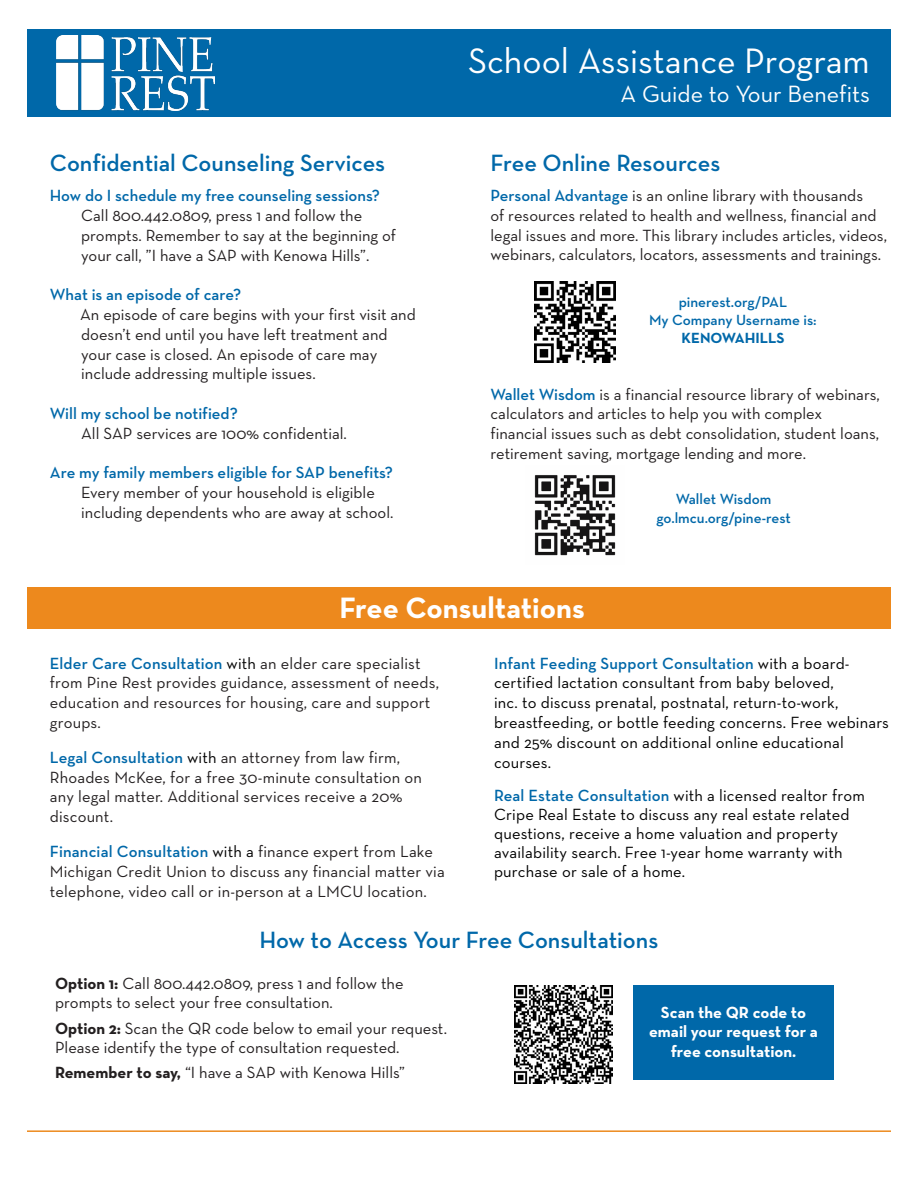
<style>
.page{position:relative;width:918px;height:1188px;background:#fff}
.page>*{position:absolute;margin:0;border:0;box-sizing:border-box;transform-origin:0 0}
.t1{font:36px "Neutra Text";color:#fff}
.body{font:700 30px "Neutra Text";color:#fff}
.body-2{font:600 24px "Neutra Text";color:#0068a9}
.sub{font:600 24px "Neutra Text";color:#0068a9}
.t2{font:24px "Neutra Text";color:#fff}
.sub-2{font:16.5px/19.8px "Neutra Text";color:#231f20}
.sub-3{font:16.5px/19.8px "Neutra Text";letter-spacing:.01em;color:#000}
.sub-4{font:600 16.5px "Neutra Text";color:#0068a9}
.body-3{font:700 16.5px/19.8px "Neutra Text";color:#fff;text-align:center}
.body-4{font:600 15px "Neutra Text";color:#0068a9}
.body-5{font:700 15px "Neutra Text";color:#0068a9}
.s1{font-weight:600;color:#0068a9}
.s2{color:#000}
.s3{font-weight:700}
</style>
<div class="page">
<div style="left:633px;top:986px;width:201px;height:94px;background:#0068a9"></div>
<img style="left:534px;top:475px;width:82px;height:81px">
<div style="left:27px;top:29px;width:864px;height:88px;background:#0068a9"></div>
<img style="left:515px;top:986px;width:98px;height:98px">
<img style="left:534px;top:281px;width:82px;height:82px">
<hr style="left:27px;top:1130px;width:864px;height:2px;background:#ed891d">
<div style="left:27px;top:587px;width:864px;height:41px;background:#ed891d"></div>
<img style="left:57px;top:35px;width:157px;height:76px">
<p class="sub" style="left:50px;top:148px;width:337px">Confidential Counseling Services</p>
<p class="sub-4" style="left:50px;top:186px;width:332px">How do I schedule my free counseling sessions?</p>
<p class="sub-2" style="left:81px;top:205px;width:316px">Call 800.442.0809, press 1 and follow the prompts. Remember to say at the beginning of your call, ”I have a SAP with Kenowa Hills”.</p>
<p class="sub-4" style="left:50px;top:285px;width:193px">What is an episode of care?</p>
<p class="sub-2" style="left:80px;top:304px;width:337px">An episode of care begins with your first visit and doesn’t end until you have left treatment and your case is closed. An episode of care may include addressing multiple issues.</p>
<p class="sub-4" style="left:50px;top:403px;width:189px">Will my school be notified?</p>
<p class="sub-2" style="left:81px;top:423px;width:267px">All SAP services are 100% confidential.</p>
<p class="sub-4" style="left:50px;top:463px;width:345px">Are my family members eligible for SAP benefits?</p>
<p class="sub-2" style="left:81px;top:482px;width:314px">Every member of your household is eligible including dependents who are away at school.</p>
<p class="t1" style="left:468px;top:39px;width:403px">School Assistance Program</p>
<p class="t2" style="left:621px;top:79px;width:251px">A Guide to Your Benefits</p>
<p class="body-2" style="left:491px;top:148px;width:231px">Free Online Resources</p>
<p class="sub-2" style="left:491px;top:185px;width:398px"><span class="s1">Personal Advantage</span> is an online library with thousands<br>of resources related to health and wellness, financial and legal issues and more. This library includes articles, videos, webinars, calculators, locators, assessments and trainings.</p>
<p class="body-4" style="left:679px;top:293px;width:110px">pinerest.org/PAL</p>
<p class="body-4" style="left:649px;top:311px;width:169px">My Company Username is:</p>
<p class="body-5" style="left:681px;top:329px;width:105px">KENOWAHILLS</p>
<p class="sub-2" style="left:491px;top:384px;width:391px"><span class="s1">Wallet Wisdom</span> is a financial resource library of webinars, calculators and articles to help you with complex financial issues such as debt consolidation, student loans, retirement saving, mortgage lending and more.</p>
<p class="body-4" style="left:676px;top:489px;width:97px">Wallet Wisdom</p>
<p class="body-4" style="left:656px;top:509px;width:136px">go.lmcu.org/pine-rest</p>
<p class="body" style="left:339px;top:589px;width:247px">Free Consultations</p>
<p class="sub-2" style="left:50px;top:653px;width:391px"><span class="s1">Elder Care Consultation</span> <span class="s2">with</span> an elder care specialist from Pine Rest provides guidance, assessment of needs, education and resources for housing, care and support groups.</p>
<p class="sub-2" style="left:50px;top:747px;width:374px"><span class="s1">Legal Consultation</span> <span class="s2">with</span> an attorney from law firm, Rhoades McKee, for a free 30-minute consultation on any legal matter. Additional services receive a 20% discount.</p>
<p class="sub-2" style="left:50px;top:841px;width:396px"><span class="s1">Financial Consultation</span> <span class="s2">with a</span> finance expert from Lake<br>Michigan Credit Union to discuss any financial matter via telephone, video call or in-person at a LMCU location.</p>
<p class="sub-3" style="left:494px;top:653px;width:396px"><span class="s1">Infant Feeding Support Consultation</span> with a board&shy;certified lactation consultant from baby beloved,<br>inc. to discuss prenatal, postnatal, return-to-work, breastfeeding, or bottle feeding concerns. Free webinars and 25% discount on additional online educational courses.</p>
<p class="sub-3" style="left:494px;top:786px;width:372px;line-height:18.9px"><span class="s1">Real Estate Consultation</span> with a licensed realtor from Cripe Real Estate to discuss any real estate related questions, receive a home valuation and property availability search. Free 1-year home warranty with purchase or sale of a home.</p>
<p class="body-2" style="left:259px;top:925px;width:400px">How to Access Your Free Consultations</p>
<p class="sub-2" style="left:55px;top:974px;width:350px;line-height:18.9px"><span class="s3">Option 1:</span> Call 800.442.0809, press 1 and follow the prompts to select your free consultation.</p>
<p class="sub-2" style="left:55px;top:1018px;width:394px;line-height:18.9px"><span class="s3">Option 2:</span> Scan the QR code below to email your request.<br>Please identify the type of consultation requested.</p>
<p class="sub-2" style="left:55px;top:1062px;width:352px"><span class="s3">Remember to say,</span> “I have a SAP with Kenowa Hills”</p>
<p class="body-3" style="left:649px;top:1002px;width:170px">Scan the QR code to email your request for a free consultation.</p>
</div>
